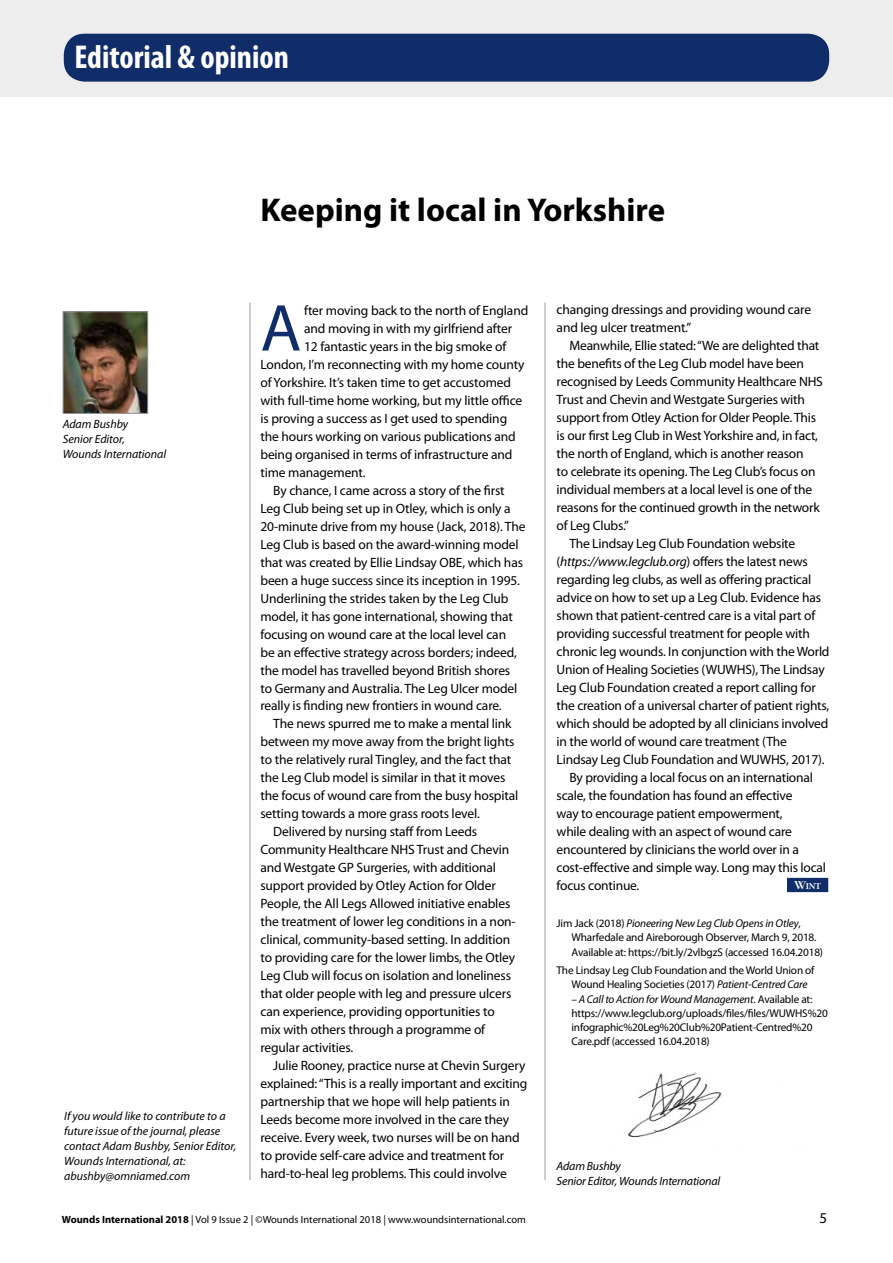
<style>
.page{position:relative;width:893px;height:1263px;background:#fff}
.page>*{position:absolute;margin:0;border:0;box-sizing:border-box;transform-origin:0 0}
.t1{font:66.9px "Myriad Pro";color:#102d69}
.t2{font:700 condensed 33.15px "Myriad Pro";color:#fff}
.t3{font:700 33px "Myriad Pro";color:#000}
.t4{font:15px "Myriad Pro";color:#000}
.t5{font:13.5px/18px "Myriad Pro";letter-spacing:-.01em;color:#000}
.t6{font:italic 13.5px "Myriad Pro";letter-spacing:-.015em;color:#000}
.t7{font:italic 12px/15px "Myriad Pro";letter-spacing:-.005em;color:#000}
.t8{font:11.25px/14.2px "Myriad Pro";letter-spacing:-.015em;color:#000}
.t9{font:10.5px "Myriad Pro";color:#000}
.t10{font:9px "Warnock Pro Bold Subh";color:#fff}
.s1{font-style:normal}
.s2{font-size:12px}
.s3{font-style:italic}
.s4{font-weight:700}
</style>
<div class="page">
<div style="left:0;top:0;width:893px;height:97px;background:#ededed"></div>
<div style="left:64px;top:34px;width:765px;height:48px;background:#102d69;border-radius:21px"></div>
<img style="left:65px;top:314px;width:81px;height:98px">
<div style="left:63px;top:312px;width:85px;height:102px;border:1px solid #9d9d9c"></div>
<hr style="left:250px;top:303px;width:1px;height:877px;background:#9d9d9c">
<hr style="left:545px;top:303px;width:1px;height:877px;background:#9d9d9c">
<div style="left:788px;top:878px;width:39px;height:13px;background:#102d69"></div>
<div style="left:787px;top:878px;width:41px;height:14px;border:2px solid #102d69"></div>
<img style="left:628px;top:1072px;width:94px;height:66px">
<h2 class="t2" style="left:74px;top:37px;width:216px">Editorial &amp; opinion</h2>
<h3 class="t3" style="left:260px;top:189px;width:406px">Keeping it local in Yorkshire</h3>
<p class="t7" style="left:63px;top:416px;width:105px">Adam Bushby<br>Senior Editor,<br>Wounds International</p>
<p class="t7" style="left:64px;top:1108px;width:174px">If you would like to contribute to a future issue of the journal, please contact Adam Bushby, Senior Editor,<br>Wounds International, at: abushby@omniamed.com</p>
<h1 class="t1" style="left:260px;top:287px;width:42px">A</h1>
<p class="t5" style="left:304px;top:301px;width:226px">fter moving back to the north of England</p>
<p class="t5" style="left:304px;top:319px;width:210px">and moving in with my girlfriend after</p>
<p class="t5" style="left:304px;top:337px;width:204px">12 fantastic years in the big smoke of</p>
<p class="t5" style="left:260px;top:355px;width:266px">London, I’m reconnecting with my home county</p>
<p class="t5" style="left:260px;top:373px;width:252px">of Yorkshire. It’s taken time to get accustomed</p>
<p class="t5" style="left:260px;top:391px;width:263px">with full-time home working, but my little office</p>
<p class="t5" style="left:260px;top:409px;width:248px">is proving a success as I get used to spending</p>
<p class="t5" style="left:260px;top:427px;width:257px">the hours working on various publications and</p>
<p class="t5" style="left:260px;top:445px;width:254px">being organised in terms of infrastructure and</p>
<p class="t5" style="left:260px;top:463px;width:107px">time management.</p>
<p class="t5" style="left:273px;top:481px;width:233px">By chance, I came across a story of the first</p>
<p class="t5" style="left:260px;top:499px;width:252px">Leg Club being set up in Otley, which is only a</p>
<p class="t5" style="left:260px;top:517px;width:267px">20-minute drive from my house (Jack, 2018). The</p>
<p class="t5" style="left:260px;top:535px;width:260px">Leg Club is based on the award-winning model</p>
<p class="t5" style="left:260px;top:553px;width:264px">that was created by Ellie Lindsay OBE, which has</p>
<p class="t5" style="left:260px;top:571px;width:261px">been a huge success since its inception in 1995.</p>
<p class="t5" style="left:260px;top:589px;width:249px">Underlining the strides taken by the Leg Club</p>
<p class="t5" style="left:260px;top:607px;width:254px">model, it has gone international, showing that</p>
<p class="t5" style="left:260px;top:625px;width:247px">focusing on wound care at the local level can</p>
<p class="t5" style="left:260px;top:643px;width:258px">be an effective strategy across borders; indeed,</p>
<p class="t5" style="left:260px;top:661px;width:251px">the model has travelled beyond British shores</p>
<p class="t5" style="left:260px;top:679px;width:258px">to Germany and Australia. The Leg Ulcer model</p>
<p class="t5" style="left:260px;top:697px;width:243px">really is finding new frontiers in wound care.</p>
<p class="t5" style="left:273px;top:715px;width:240px">The news spurred me to make a mental link</p>
<p class="t5" style="left:260px;top:733px;width:255px">between my move away from the bright lights</p>
<p class="t5" style="left:260px;top:751px;width:252px">to the relatively rural Tingley, and the fact that</p>
<p class="t5" style="left:260px;top:769px;width:247px">the Leg Club model is similar in that it moves</p>
<p class="t5" style="left:260px;top:787px;width:259px">the focus of wound care from the busy hospital</p>
<p class="t5" style="left:260px;top:805px;width:221px">setting towards a more grass roots level.</p>
<p class="t5" style="left:273px;top:823px;width:206px">Delivered by nursing staff from Leeds</p>
<p class="t5" style="left:260px;top:841px;width:250px">Community Healthcare NHS Trust and Chevin</p>
<p class="t5" style="left:260px;top:859px;width:237px">and Westgate GP Surgeries, with additional</p>
<p class="t5" style="left:260px;top:877px;width:237px">support provided by Otley Action for Older</p>
<p class="t5" style="left:260px;top:895px;width:251px">People, the All Legs Allowed initiative enables</p>
<p class="t5" style="left:260px;top:913px;width:257px">the treatment of lower leg conditions in a non-</p>
<p class="t5" style="left:260px;top:931px;width:251px">clinical, community-based setting. In addition</p>
<p class="t5" style="left:260px;top:949px;width:256px">to providing care for the lower limbs, the Otley</p>
<p class="t5" style="left:260px;top:967px;width:252px">Leg Club will focus on isolation and loneliness</p>
<p class="t5" style="left:260px;top:985px;width:252px">that older people with leg and pressure ulcers</p>
<p class="t5" style="left:260px;top:1003px;width:236px">can experience, providing opportunities to</p>
<p class="t5" style="left:260px;top:1021px;width:226px">mix with others through a programme of</p>
<p class="t5" style="left:260px;top:1039px;width:94px">regular activities.</p>
<p class="t5" style="left:273px;top:1057px;width:254px">Julie Rooney, practice nurse at Chevin Surgery</p>
<p class="t5" style="left:260px;top:1075px;width:268px">explained: “This is a really important and exciting</p>
<p class="t5" style="left:260px;top:1093px;width:251px">partnership that we hope will help patients in</p>
<p class="t5" style="left:260px;top:1111px;width:250px">Leeds become more involved in the care they</p>
<p class="t5" style="left:260px;top:1129px;width:261px">receive. Every week, two nurses will be on hand</p>
<p class="t5" style="left:260px;top:1147px;width:245px">to provide self-care advice and treatment for</p>
<p class="t5" style="left:260px;top:1165px;width:248px">hard-to-heal leg problems. This could involve</p>
<p class="t5" style="left:557px;top:301px;width:256px">changing dressings and providing wound care and leg ulcer treatment.”</p>
<p class="t5" style="left:569px;top:337px;width:251px">Meanwhile, Ellie stated: “We are delighted that</p>
<p class="t5" style="left:557px;top:355px;width:249px">the benefits of the Leg Club model have been</p>
<p class="t5" style="left:557px;top:373px;width:268px">recognised by Leeds Community Healthcare NHS</p>
<p class="t5" style="left:557px;top:391px;width:250px">Trust and Chevin and Westgate Surgeries with</p>
<p class="t5" style="left:557px;top:409px;width:261px">support from Otley Action for Older People. This</p>
<p class="t5" style="left:557px;top:427px;width:263px">is our first Leg Club in West Yorkshire and, in fact,</p>
<p class="t5" style="left:557px;top:445px;width:248px">the north of England, which is another reason</p>
<p class="t5" style="left:557px;top:463px;width:260px">to celebrate its opening. The Leg Club’s focus on</p>
<p class="t5" style="left:557px;top:481px;width:257px">individual members at a local level is one of the</p>
<p class="t5" style="left:557px;top:499px;width:265px">reasons for the continued growth in the network</p>
<p class="t5" style="left:557px;top:516px;width:74px">of Leg Clubs.”</p>
<p class="t5" style="left:569px;top:534px;width:227px">The Lindsay Leg Club Foundation website</p>
<p class="t6" style="left:557px;top:553px;width:253px"><span class="s1">(</span>https://www.legclub.org<span class="s1">) offers the latest news</span></p>
<p class="t5" style="left:557px;top:570px;width:256px">regarding leg clubs, as well as offering practical</p>
<p class="t5" style="left:557px;top:588px;width:266px">advice on how to set up a Leg Club. Evidence has</p>
<p class="t5" style="left:557px;top:606px;width:260px">shown that patient-centred care is a vital part of</p>
<p class="t5" style="left:557px;top:624px;width:255px">providing successful treatment for people with</p>
<p class="t5" style="left:557px;top:642px;width:274px">chronic leg wounds. In conjunction with the World</p>
<p class="t5" style="left:557px;top:660px;width:270px">Union of Healing Societies (WUWHS), The Lindsay</p>
<p class="t5" style="left:557px;top:678px;width:261px">Leg Club Foundation created a report calling for</p>
<p class="t5" style="left:557px;top:696px;width:274px">the creation of a universal charter of patient rights,</p>
<p class="t5" style="left:557px;top:714px;width:273px">which should be adopted by all clinicians involved</p>
<p class="t5" style="left:557px;top:732px;width:232px">in the world of wound care treatment (The</p>
<p class="t5" style="left:557px;top:750px;width:270px">Lindsay Leg Club Foundation and WUWHS, 2017).</p>
<p class="t5" style="left:569px;top:768px;width:245px">By providing a local focus on an international</p>
<p class="t5" style="left:557px;top:786px;width:237px">scale, the foundation has found an effective</p>
<p class="t5" style="left:557px;top:804px;width:228px">way to encourage patient empowerment,</p>
<p class="t5" style="left:557px;top:822px;width:237px">while dealing with an aspect of wound care</p>
<p class="t5" style="left:557px;top:840px;width:244px">encountered by clinicians the world over in a</p>
<p class="t5" style="left:557px;top:858px;width:271px">cost-effective and simple way. Long may this local</p>
<p class="t5" style="left:557px;top:876px;width:84px">focus continue.</p>
<p class="t10" style="left:794px;top:881px;width:29px"><span class="s2">W</span>INT</p>
<p class="t8" style="left:571px;top:916px;width:253px;text-indent:-15px">Jim Jack (2018) <span class="s3">Pioneering New Leg Club Opens in Otley</span>,<br>Wharfedale and Aireborough Observer, March 9, 2018.<br>Available at: https://bit.ly/2vlbgzS (accessed 16.04.2018)</p>
<p class="t8" style="left:571px;top:963px;width:245px;text-indent:-15px">The Lindsay Leg Club Foundation and the World Union of<br>Wound Healing Societies (2017) <span class="s3">Patient-Centred Care</span></p>
<p class="t8" style="left:571px;top:991px;width:258px"><span class="s3">– A Call to Action for Wound Management</span>. Available at: https://www.legclub.org/uploads/files/files/WUWHS%20 infographic%20Leg%20Club%20Patient-Centred%20<br>Care.pdf (accessed 16.04.2018)</p>
<p class="t7" style="left:557px;top:1158px;width:165px">Adam Bushby<br>Senior Editor, Wounds International</p>
<p class="t9" style="left:62px;top:1213px;width:465px"><span class="s4">Wounds International 2018</span> | Vol 9 Issue 2 | ©Wounds International 2018 | www.woundsinternational.com</p>
<p class="t4" style="left:820px;top:1208px;width:9px">5</p>
</div>
